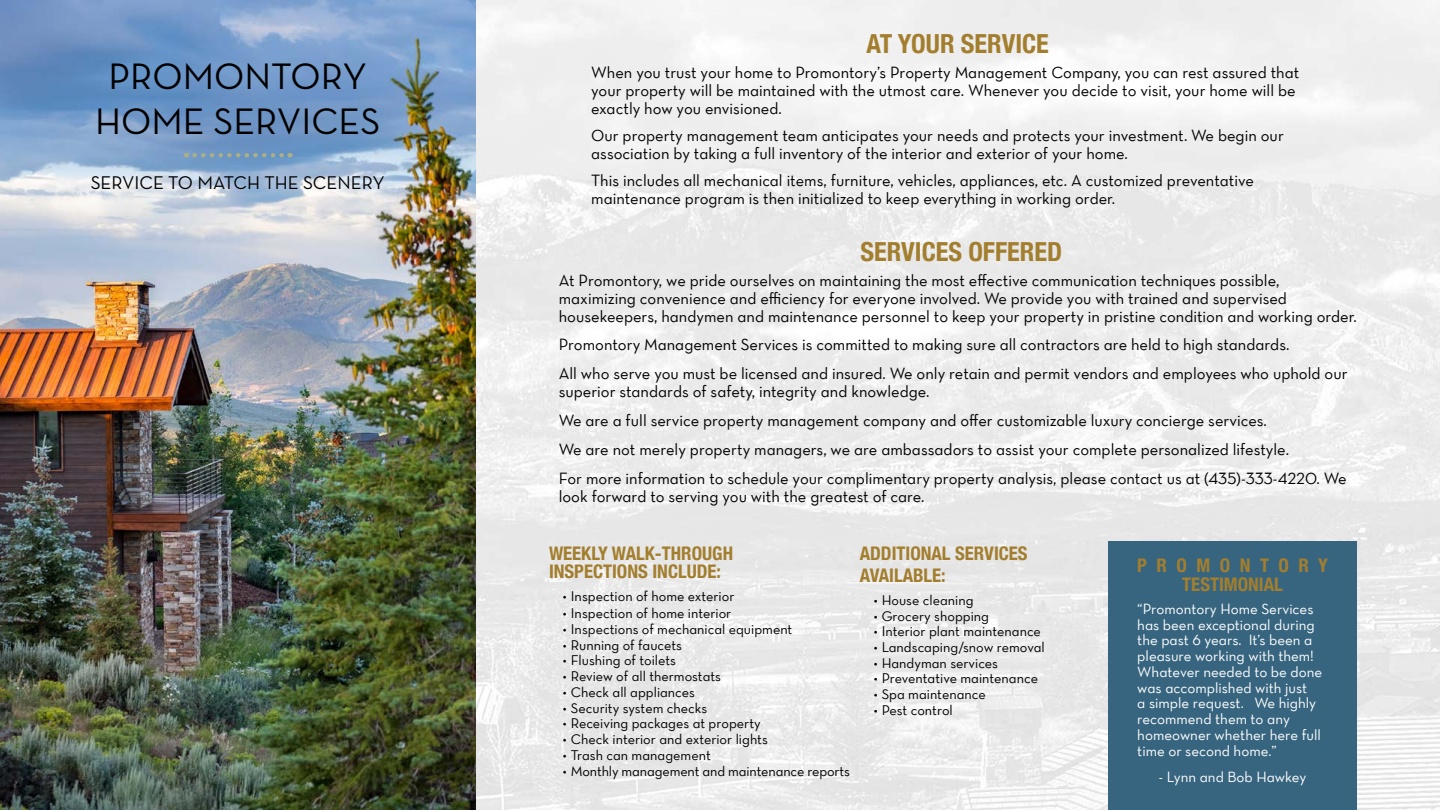
<style>
.page{position:relative;width:1440px;height:810px;background:#fff}
.page>*{position:absolute;margin:0;border:0;box-sizing:border-box;transform-origin:0 0}
.t1{font:37.5px/45px "Neutra Text Exp";color:#000;text-align:center}
.t2{font:700 condensed 26.25px "Helvetica Neue";color:#a37e2e}
.t3{font:700 condensed 18.75px/18.8px "Helvetica Neue";color:#a37e2e}
.t4{font:18.75px "Neutra Text Exp";color:#000}
.t5{font:16.5px/18px "Neutra Text Book Alt";color:#000}
.t6{font:15px/15.8px "Neutra Text Book Alt";color:#fff}
.t7{font:14.25px "Neutra Text Book Alt";color:#000}
</style>
<div class="page">
<img style="left:476px;top:0;width:964px;height:810px">
<img style="left:0;top:0;width:476px;height:522px">
<img style="left:0;top:522px;width:476px;height:288px">
<svg style="left:195px;top:153px;width:96px;height:4px"></svg>
<div style="left:1108px;top:542px;width:249px;height:268px;background:#37657f"></div>
<h1 class="t1" style="left:95px;top:53px;width:286px">PROMONTORY<br>HOME SERVICES</h1>
<p class="t4" style="left:91px;top:171px;width:296px">SERVICE TO MATCH THE SCENERY</p>
<h2 class="t2" style="left:867px;top:22px;width:184px">AT YOUR SERVICE</h2>
<p class="t5" style="left:591px;top:63px;width:710px">When you trust your home to Promontory’s Property Management Company, you can rest assured that your property will be maintained with the utmost care. Whenever you decide to visit, your home will be exactly how you envisioned.</p>
<p class="t5" style="left:591px;top:126px;width:694px">Our property management team anticipates your needs and protects your investment. We begin our association by taking a full inventory of the interior and exterior of your home.</p>
<p class="t5" style="left:591px;top:171px;width:664px">This includes all mechanical items, furniture, vehicles, appliances, etc. A customized preventative maintenance program is then initialized to keep everything in working order.</p>
<h2 class="t2" style="left:860px;top:230px;width:203px">SERVICES OFFERED</h2>
<p class="t5" style="left:559px;top:271px;width:799px">At Promontory, we pride ourselves on maintaining the most effective communication techniques possible, maximizing convenience and efficiency for everyone involved. We provide you with trained and supervised housekeepers, handymen and maintenance personnel to keep your property in pristine condition and working order.</p>
<p class="t5" style="left:559px;top:330px;width:790px;line-height:29px">Promontory Management Services is committed to making sure all contractors are held to high standards.<br>All who serve you must be licensed and insured. We only retain and permit vendors and employees who uphold our</p>
<p class="t5" style="left:559px;top:377px;width:789px;line-height:29px">superior standards of safety, integrity and knowledge.<br>We are a full service property management company and offer customizable luxury concierge services.<br>We are not merely property managers, we are ambassadors to assist your complete personalized lifestyle.<br>For more information to schedule your complimentary property analysis, please contact us at (435)-333-4220. We</p>
<p class="t5" style="left:559px;top:487px;width:367px">look forward to serving you with the greatest of care.</p>
<p class="t3" style="left:549px;top:542px;width:186px">WEEKLY WALK-THROUGH<br>INSPECTIONS INCLUDE:</p>
<p class="t7" style="left:563px;top:588px;width:173px">• Inspection of home exterior</p>
<p class="t7" style="left:563px;top:605px;width:170px">• Inspection of home interior</p>
<p class="t7" style="left:563px;top:621px;width:231px">• Inspections of mechanical equipment</p>
<p class="t7" style="left:563px;top:636px;width:121px">• Running of faucets</p>
<p class="t7" style="left:563px;top:652px;width:115px">• Flushing of toilets</p>
<p class="t7" style="left:563px;top:668px;width:160px">• Review of all thermostats</p>
<p class="t7" style="left:563px;top:683px;width:134px">• Check all appliances</p>
<p class="t7" style="left:563px;top:699px;width:146px">• Security system checks</p>
<p class="t7" style="left:563px;top:715px;width:199px">• Receiving packages at property</p>
<p class="t7" style="left:563px;top:731px;width:206px">• Check interior and exterior lights</p>
<p class="t7" style="left:563px;top:746px;width:149px">• Trash can management</p>
<p class="t7" style="left:563px;top:762px;width:289px">• Monthly management and maintenance reports</p>
<p class="t3" style="left:860px;top:540px;width:169px;line-height:22.5px">ADDITIONAL SERVICES<br>AVAILABLE:</p>
<p class="t7" style="left:874px;top:591px;width:101px">• House cleaning</p>
<p class="t7" style="left:874px;top:607px;width:117px">• Grocery shopping</p>
<p class="t7" style="left:874px;top:623px;width:169px">• Interior plant maintenance</p>
<p class="t7" style="left:874px;top:639px;width:173px">• Landscaping/snow removal</p>
<p class="t7" style="left:874px;top:654px;width:126px">• Handyman services</p>
<p class="t7" style="left:874px;top:670px;width:166px">• Preventative maintenance</p>
<p class="t7" style="left:874px;top:686px;width:114px">• Spa maintenance</p>
<p class="t7" style="left:874px;top:701px;width:81px">• Pest control</p>
<p class="t3" style="left:1137px;top:555px;width:192px;text-align:center">PROMONTORY<br>TESTIMONIAL</p>
<p class="t6" style="left:1137px;top:601px;width:186px">“Promontory Home Services has been exceptional during the past 6 years. It’s been a pleasure working with them!<br>Whatever needed to be done was accomplished with just<br>a simple request. We highly recommend them to any homeowner whether here full time or second home.”</p>
<p class="t6" style="left:1159px;top:769px;width:149px">- Lynn and Bob Hawkey</p>
</div>
